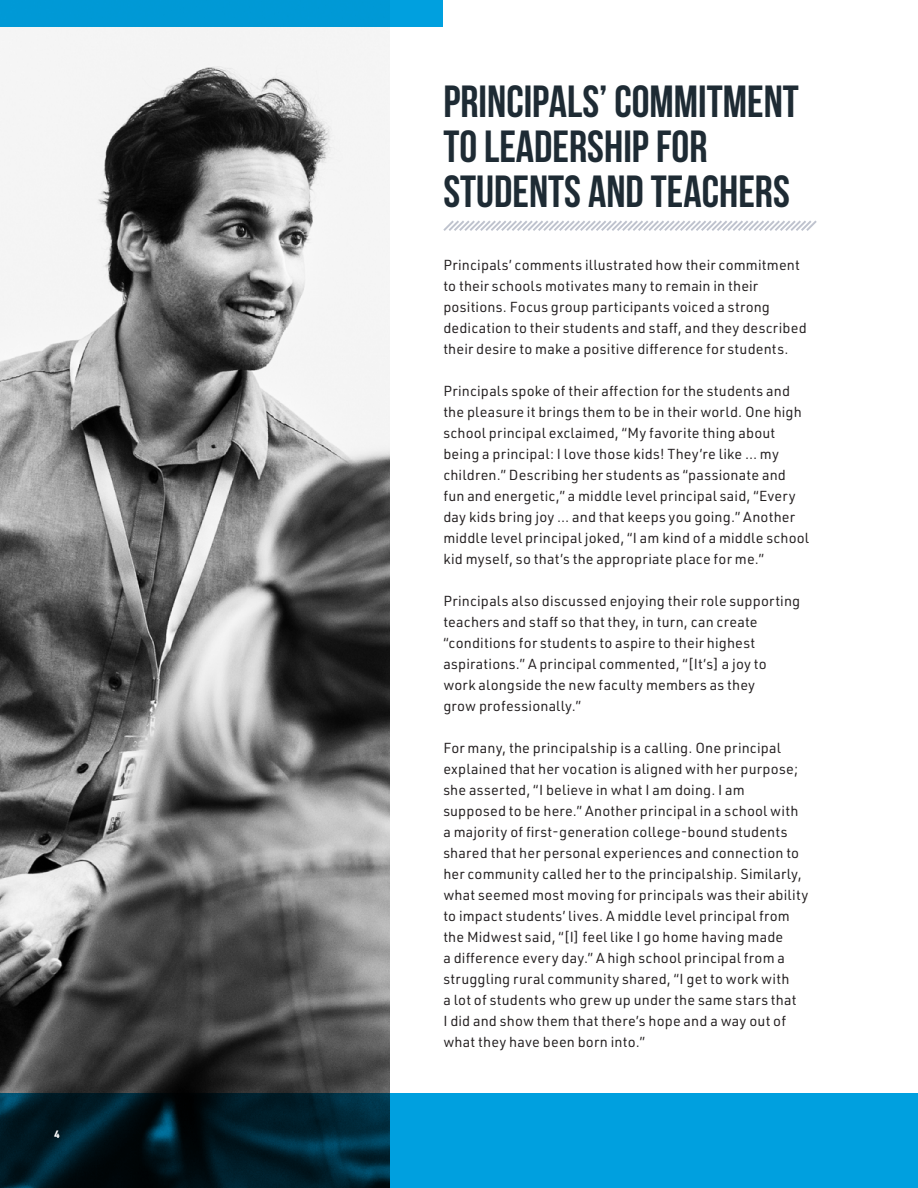
<style>
.page{position:relative;width:918px;height:1188px;background:#fff}
.page>*{position:absolute;margin:0;border:0;box-sizing:border-box;transform-origin:0 0}
.t1{font:700 45px/45px "Bebas Neue";color:#1e2b34}
.t2{font:14.25px/21px "URWDIN";letter-spacing:.01em;color:#231f20}
.t3{font:700 10.5px "URWDIN";color:#fff}
</style>
<div class="page">
<img style="left:0;top:27px;width:389px;height:1067px">
<svg style="left:0;top:1094px;width:918px;height:94px;background:#006891"></svg>
<div style="left:0;top:0;width:443px;height:27px;background:#0099d6"></div>
<svg style="left:443px;top:220px;width:374px;height:11px"></svg>
<p class="t3" style="left:54px;top:1127px;width:7px">4</p>
<h1 class="t1" style="left:443px;top:78px;width:357px">PRINCIPALS’ COMMITMENT<br>TO LEADERSHIP FOR<br>STUDENTS AND TEACHERS</h1>
<p class="t2" style="left:443px;top:254px;width:365px">Principals’ comments illustrated how their commitment to their schools motivates many to remain in their positions. Focus group participants voiced a strong dedication to their students and staff, and they described their desire to make a positive difference for students.</p>
<p class="t2" style="left:443px;top:380px;width:367px">Principals spoke of their affection for the students and the pleasure it brings them to be in their world. One high school principal exclaimed, “My favorite thing about being a principal: I love those kids! They’re like … my children.” Describing her students as “passionate and fun and energetic,” a middle level principal said, “Every day kids bring joy … and that keeps you going.” Another middle level principal joked, “I am kind of a middle school kid myself, so that’s the appropriate place for me.”</p>
<p class="t2" style="left:443px;top:590px;width:358px">Principals also discussed enjoying their role supporting teachers and staff so that they, in turn, can create “conditions for students to aspire to their highest aspirations.” A principal commented, “[It’s] a joy to work alongside the new faculty members as they<br>grow professionally.”</p>
<p class="t2" style="left:443px;top:737px;width:367px">For many, the principalship is a calling. One principal explained that her vocation is aligned with her purpose; she asserted, “I believe in what I am doing. I am supposed to be here.” Another principal in a school with a majority of first-generation college-bound students shared that her personal experiences and connection to her community called her to the principalship. Similarly, what seemed most moving for principals was their ability to impact students’ lives. A middle level principal from the Midwest said, “[I] feel like I go home having made<br>a difference every day.” A high school principal from a struggling rural community shared, “I get to work with<br>a lot of students who grew up under the same stars that<br>I did and show them that there’s hope and a way out of what they have been born into.”</p>
</div>
